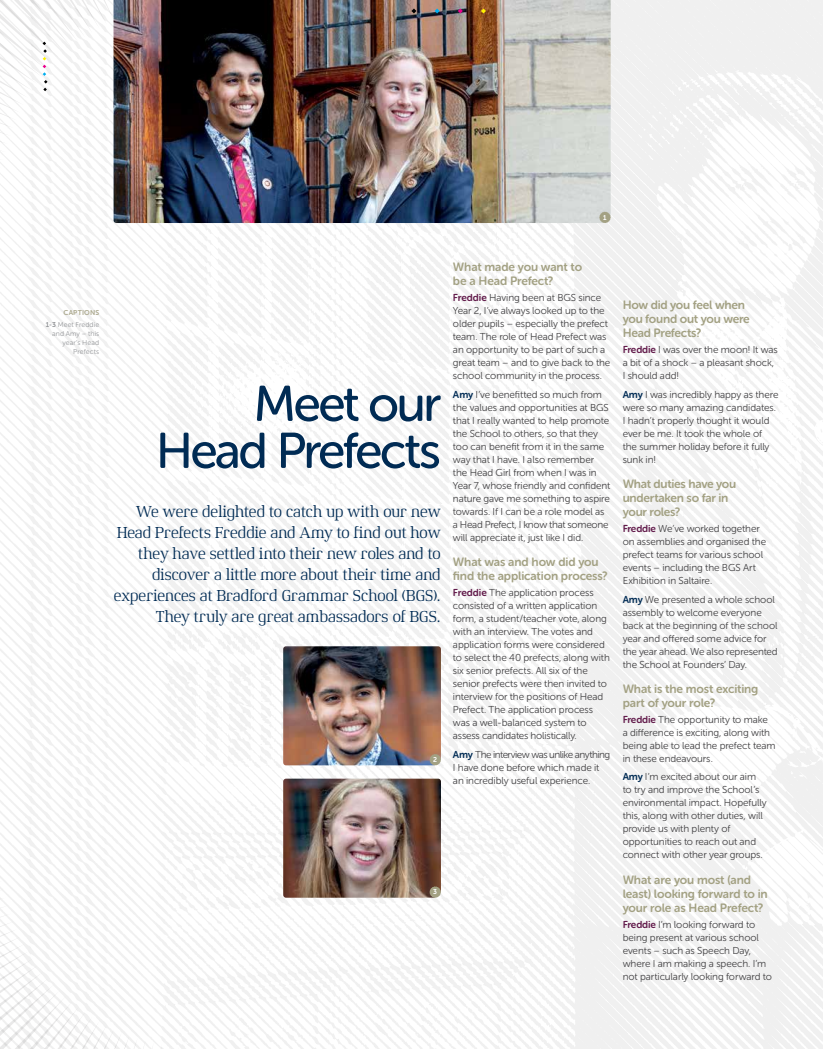
<style>
.page{position:relative;width:823px;height:1049px;background:#fff}
.page>*{position:absolute;margin:0;border:0;box-sizing:border-box;transform-origin:0 0}
.t1{font:50px/47px "Museo Sans Rounded 500";letter-spacing:-.055em;color:#002b54;text-align:right}
.t2{font:16px/21px "BGS Semi Serif Regular";letter-spacing:-.04em;color:#002b54;text-align:right}
.t3{font:12px/14px "Museo Sans Rounded 700";letter-spacing:-.02em;color:#a3a183}
.t4{font:10px/13px "Museo Sans Rounded 300";letter-spacing:-.01em;color:#414042}
.t5{font:7px/9px "Museo Sans Rounded 300";letter-spacing:.015em;color:#939598;text-align:right}
.t6{font:7px "Museo Sans Rounded 700";letter-spacing:.02em;color:#aba88d}
.t7{font:7px "Museo Sans Rounded 700";color:#fff}
.s1{font-family:"Museo Sans Rounded 700"}
.s2{font-family:"Museo Sans Rounded 700";color:#621b4b}
.s3{font-family:"Museo Sans Rounded 700";color:#002b54}
</style>
<div class="page">
<img style="left:0;top:0;width:822px;height:1049px">
<img style="left:283px;top:646px;width:157px;height:119px">
<img style="left:283px;top:779px;width:157px;height:119px">
<svg style="left:429px;top:754px;width:12px;height:11px"></svg>
<svg style="left:429px;top:886px;width:11px;height:12px"></svg>
<img style="left:113px;top:0;width:497px;height:223px">
<svg style="left:599px;top:212px;width:11px;height:11px"></svg>
<svg style="left:0;top:889px;width:162px;height:160px"></svg>
<svg style="left:411px;top:9px;width:5px;height:4px"></svg>
<svg style="left:434px;top:9px;width:5px;height:4px"></svg>
<svg style="left:457px;top:9px;width:5px;height:4px"></svg>
<svg style="left:480px;top:9px;width:5px;height:4px"></svg>
<img style="left:0;top:0;width:162px;height:160px">
<p class="t7" style="left:603px;top:213px;width:5px">1</p>
<p class="t6" style="left:64px;top:308px;width:37px">CAPTIONS</p>
<p class="t5" style="left:46px;top:320px;width:55px"><span class="s1">1-3</span> Meet Freddie and Amy – this year’s Head<br>Prefects</p>
<h1 class="t1" style="left:156px;top:380px;width:286px">Meet our<br>Head Prefects</h1>
<p class="t2" style="left:113px;top:501px;width:329px">We were delighted to catch up with our new Head Prefects Freddie and Amy to find out how they have settled into their new roles and to discover a little more about their time and experiences at Bradford Grammar School (BGS).<br>They truly are great ambassadors of BGS.</p>
<p class="t7" style="left:433px;top:756px;width:5px">2</p>
<p class="t3" style="left:452px;top:260px;width:131px">What made you want to be a Head Prefect?</p>
<p class="t4" style="left:452px;top:291px;width:159px"><span class="s2">Freddie</span> Having been at BGS since Year 2, I’ve always looked up to the older pupils – especially the prefect team. The role of Head Prefect was an opportunity to be part of such a great team – and to give back to the school community in the process.</p>
<p class="t4" style="left:452px;top:388px;width:159px"><span class="s3">Amy</span> I’ve benefitted so much from the values and opportunities at BGS that I really wanted to help promote the School to others, so that they too can benefit from it in the same way that I have. I also remember the Head Girl from when I was in Year 7, whose friendly and confident nature gave me something to aspire towards. If I can be a role model as a Head Prefect, I know that someone will appreciate it, just like I did.</p>
<p class="t3" style="left:452px;top:555px;width:156px">What was and how did you find the application process?</p>
<p class="t4" style="left:452px;top:586px;width:158px"><span class="s2">Freddie</span> The application process consisted of a written application form, a student/teacher vote, along with an interview. The votes and application forms were considered to select the 40 prefects, along with six senior prefects. All six of the senior prefects were then invited to interview for the positions of Head Prefect. The application process was a well-balanced system to assess candidates holistically.</p>
<p class="t4" style="left:452px;top:748px;width:159px"><span class="s3">Amy</span> The interview was unlike anything<br>I have done before which made it an incredibly useful experience.</p>
<p class="t7" style="left:433px;top:888px;width:5px">3</p>
<p class="t3" style="left:622px;top:298px;width:128px">How did you feel when you found out you were<br>Head Prefects?</p>
<p class="t4" style="left:622px;top:343px;width:157px"><span class="s2">Freddie</span> I was over the moon! It was a bit of a shock – a pleasant shock,<br>I should add!</p>
<p class="t4" style="left:622px;top:388px;width:157px"><span class="s3">Amy</span> I was incredibly happy as there were so many amazing candidates.<br>I hadn’t properly thought it would ever be me. It took the whole of the summer holiday before it fully sunk in!</p>
<p class="t3" style="left:622px;top:477px;width:115px">What duties have you undertaken so far in your roles?</p>
<p class="t4" style="left:622px;top:522px;width:145px"><span class="s2">Freddie</span> We’ve worked together on assemblies and organised the prefect teams for various school events – including the BGS Art<br>Exhibition in Saltaire.</p>
<p class="t4" style="left:622px;top:593px;width:156px"><span class="s3">Amy</span> We presented a whole school assembly to welcome everyone back at the beginning of the school year and offered some advice for the year ahead. We also represented the School at Founders’ Day.</p>
<p class="t3" style="left:622px;top:682px;width:137px">What is the most exciting part of your role?</p>
<p class="t4" style="left:622px;top:713px;width:154px"><span class="s2">Freddie</span> The opportunity to make a difference is exciting, along with being able to lead the prefect team in these endeavours.</p>
<p class="t4" style="left:622px;top:770px;width:145px"><span class="s3">Amy</span> I’m excited about our aim to try and improve the School’s environmental impact. Hopefully this, along with other duties, will provide us with plenty of opportunities to reach out and connect with other year groups.</p>
<p class="t3" style="left:622px;top:873px;width:146px">What are you most (and least) looking forward to in your role as Head Prefect?</p>
<p class="t4" style="left:622px;top:918px;width:151px"><span class="s2">Freddie</span> I’m looking forward to being present at various school events – such as Speech Day, where I am making a speech. I’m not particularly looking forward to</p>
</div>
